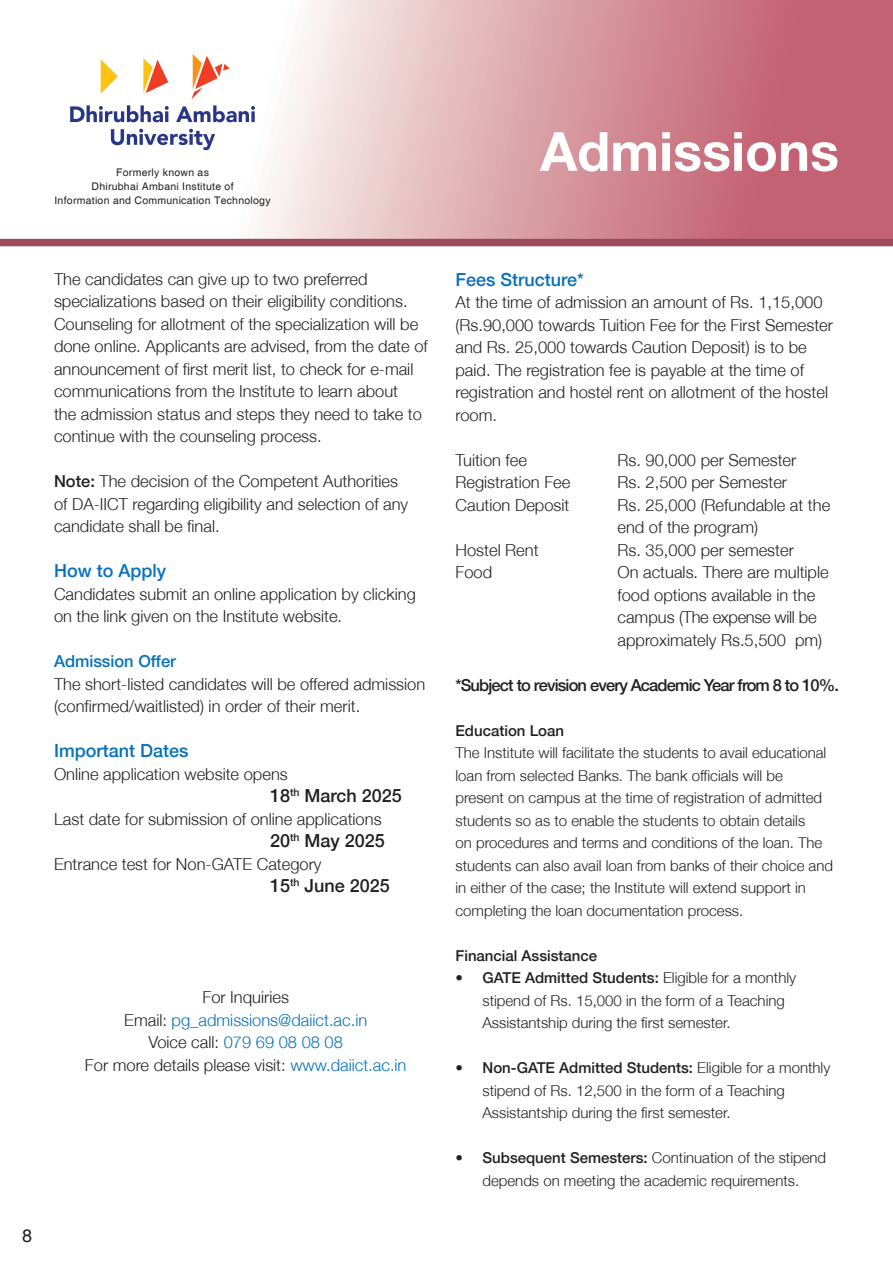
<style>
.page{position:relative;width:893px;height:1263px;background:#fff}
.page>*{position:absolute;margin:0;border:0;box-sizing:border-box;transform-origin:0 0}
.t1{font:700 54px "Helvetica Neue";color:#fff}
.t2{font:500 18px "Helvetica Neue";color:#0671ba}
.t3{font:500 18px "Helvetica Neue";color:#231f20}
.t4{font:18px "Helvetica";color:#231f20}
.t5{font:300 16.5px/22.5px "Helvetica Neue";color:#231f20}
.t6{font:300 16.5px "Helvetica Neue";color:#0671ba}
.t7{font:500 16.5px "Helvetica Neue";letter-spacing:-.05em;color:#231f20}
.t8{font:500 16.5px "Helvetica Neue";color:#0671ba}
.t9{font:300 15px/22.5px "Helvetica Neue";color:#231f20}
.t10{font:500 15px "Helvetica Neue";color:#231f20}
.t11{font:10.5px/14px "Helvetica";letter-spacing:.025em;color:#231f20;text-align:center}
.s1{font-weight:500}
.s2{color:#231f20}
.s3{color:#0671ba}
</style>
<div class="page">
<svg style="left:0;top:0;width:893px;height:239px"></svg>
<div style="left:0;top:239px;width:893px;height:7px;background:#9a4b5b"></div>
<svg style="left:143px;top:58px;width:25px;height:35px"></svg>
<svg style="left:101px;top:59px;width:17px;height:35px"></svg>
<svg style="left:70px;top:105px;width:99px;height:17px"></svg>
<svg style="left:111px;top:129px;width:104px;height:21px"></svg>
<svg style="left:176px;top:54px;width:79px;height:68px"></svg>
<p class="t11" style="left:54px;top:166px;width:218px">Formerly known as<br>Dhirubhai Ambani Institute of<br>Information and Communication Technology</p>
<p class="t5" style="left:54px;top:267px;width:375px">The candidates can give up to two preferred specializations based on their eligibility conditions.<br>Counseling for allotment of the specialization will be done online. Applicants are advised, from the date of announcement of first merit list, to check for e-mail communications from the Institute to learn about<br>the admission status and steps they need to take to continue with the counseling process.</p>
<p class="t5" style="left:54px;top:470px;width:356px"><span class="s1">Note:</span> The decision of the Competent Authorities of DA-IICT regarding eligibility and selection of any candidate shall be final.</p>
<p class="t2" style="left:54px;top:560px;width:114px">How to Apply</p>
<p class="t5" style="left:54px;top:582px;width:363px">Candidates submit an online application by clicking on the link given on the Institute website.</p>
<p class="t8" style="left:54px;top:651px;width:123px">Admission Offer</p>
<p class="t5" style="left:54px;top:672px;width:373px">The short-listed candidates will be offered admission (confirmed/waitlisted) in order of their merit.</p>
<p class="t2" style="left:54px;top:740px;width:136px">Important Dates</p>
<p class="t5" style="left:54px;top:762px;width:235px">Online application website opens</p>
<p class="t3" style="left:270px;top:785px;width:133px">18<sup>th</sup> March 2025</p>
<p class="t5" style="left:54px;top:807px;width:329px">Last date for submission of online applications</p>
<p class="t3" style="left:270px;top:830px;width:116px">20<sup>th</sup> May 2025</p>
<p class="t5" style="left:54px;top:852px;width:269px">Entrance test for Non-GATE Category</p>
<p class="t3" style="left:270px;top:875px;width:121px">15<sup>th</sup> June 2025</p>
<p class="t5" style="left:202px;top:986px;width:88px">For Inquiries</p>
<p class="t6" style="left:124px;top:1010px;width:244px"><span class="s2">Email:</span> pg_admissions@daiict.ac.in</p>
<p class="t6" style="left:148px;top:1032px;width:196px"><span class="s2">Voice call:</span> 079 69 08 08 08</p>
<p class="t5" style="left:85px;top:1053px;width:323px">For more details please visit: <span class="s3">www.daiict.ac.in</span></p>
<p class="t4" style="left:22px;top:1225px;width:12px">8</p>
<p class="t1" style="left:540px;top:118px;width:300px">Admissions</p>
<p class="t2" style="left:455px;top:268px;width:130px">Fees Structure*</p>
<p class="t5" style="left:455px;top:291px;width:379px">At the time of admission an amount of Rs. 1,15,000 (Rs.90,000 towards Tuition Fee for the First Semester and Rs. 25,000 towards Caution Deposit) is to be paid. The registration fee is payable at the time of registration and hostel rent on allotment of the hostel room.</p>
<p class="t5" style="left:455px;top:448px;width:73px">Tuition fee</p>
<p class="t5" style="left:617px;top:448px;width:180px">Rs. 90,000 per Semester</p>
<p class="t5" style="left:455px;top:471px;width:116px">Registration Fee</p>
<p class="t5" style="left:617px;top:471px;width:171px">Rs. 2,500 per Semester</p>
<p class="t5" style="left:455px;top:493px;width:115px">Caution Deposit</p>
<p class="t5" style="left:617px;top:493px;width:214px">Rs. 25,000 (Refundable at the end of the program)</p>
<p class="t5" style="left:455px;top:538px;width:85px">Hostel Rent</p>
<p class="t5" style="left:617px;top:538px;width:178px">Rs. 35,000 per semester</p>
<p class="t5" style="left:455px;top:561px;width:38px">Food</p>
<p class="t5" style="left:617px;top:561px;width:213px">On actuals. There are multiple food options available in the campus (The expense will be approximately Rs.5,500 pm)</p>
<p class="t7" style="left:455px;top:675px;width:385px">*Subject to revision every Academic Year from 8 to 10%.</p>
<p class="t10" style="left:455px;top:721px;width:110px">Education Loan</p>
<p class="t9" style="left:455px;top:741px;width:379px">The Institute will facilitate the students to avail educational loan from selected Banks. The bank officials will be present on campus at the time of registration of admitted students so as to enable the students to obtain details<br>on procedures and terms and conditions of the loan. The students can also avail loan from banks of their choice and in either of the case; the Institute will extend support in completing the loan documentation process.</p>
<p class="t10" style="left:455px;top:946px;width:143px">Financial Assistance</p>
<p class="t9" style="left:482px;top:966px;width:315px;text-indent:-27px"><span class="s1">• GATE Admitted Students:</span> Eligible for a monthly stipend of ₹Rs. 15,000 in the form of a Teaching<br>Assistantship during the first semester.</p>
<p class="t9" style="left:482px;top:1056px;width:349px;text-indent:-27px"><span class="s1">• Non-GATE Admitted Students:</span> Eligible for a monthly stipend of Rs. ₹12,500 in the form of a Teaching<br>Assistantship during the first semester.</p>
<p class="t9" style="left:455px;top:1146px;width:372px;text-align:center"><span class="s1">• Subsequent Semesters:</span> Continuation of the stipend depends on meeting the academic requirements.</p>
</div>
